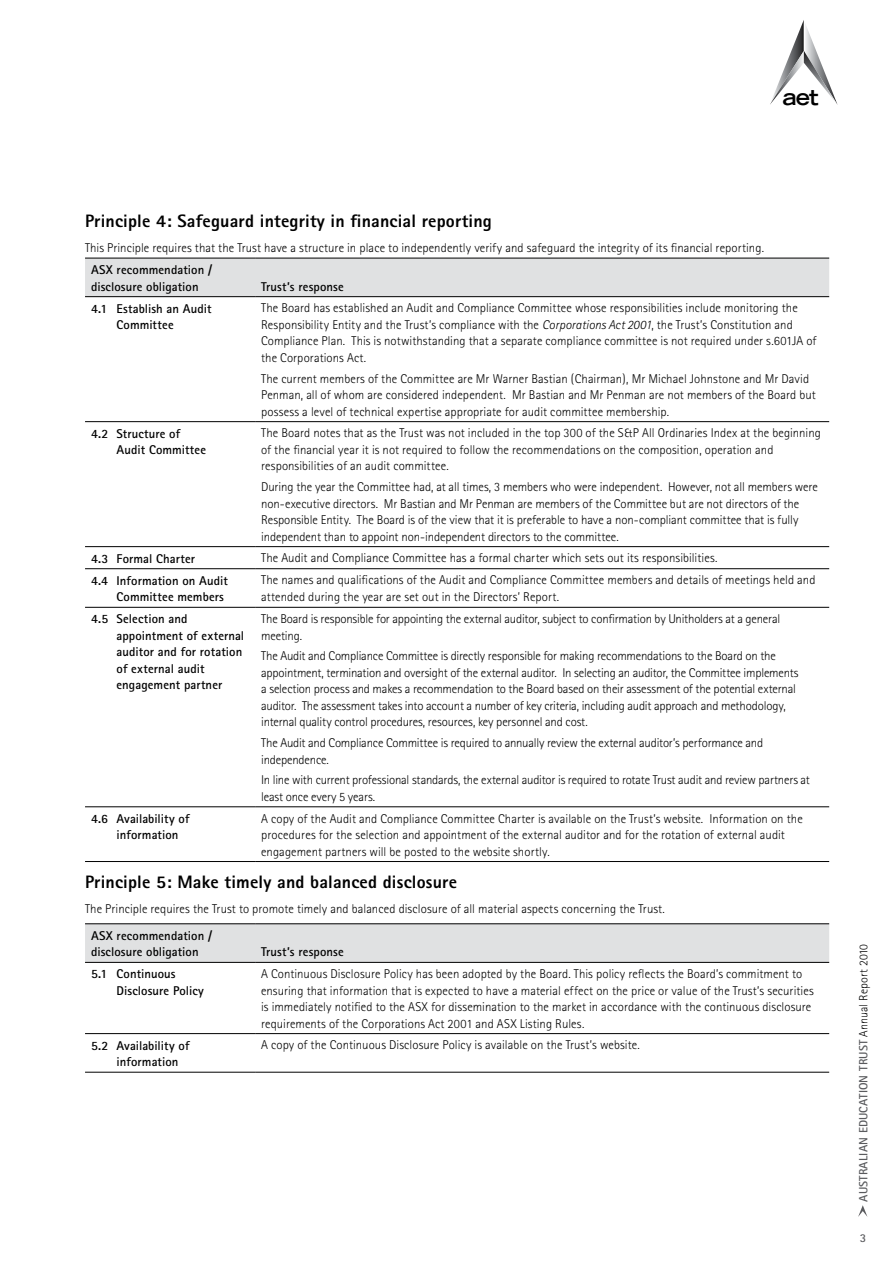
<style>
.page{position:relative;width:893px;height:1263px;background:#fff}
.page>*{position:absolute;margin:0;border:0;box-sizing:border-box;transform-origin:0 0}
.t1{font:700 expanded 21.6px "Trade Gothic LT";color:#000}
.t2{font:800 18px "Rotis Sans Serif";letter-spacing:.01em;color:#000}
.t3{font:300 12.75px/16.5px "Rotis Sans Serif";color:#000}
.t4{font:700 12.75px/16.5px "Rotis Sans Serif";letter-spacing:.005em;color:#000}
.t5{font:700 12px "Rotis Sans Serif";letter-spacing:.01em;color:#5a5b5e}
.s1{font-style:italic}
.s2{font-weight:300;color:#000}
</style>
<div class="page">
<svg style="left:770px;top:20px;width:67px;height:85px"></svg>
<svg style="left:858px;top:1205px;width:9px;height:12px"></svg>
<div style="left:85px;top:259px;width:744px;height:37px;background:#e0e1e2"></div>
<hr style="left:85px;top:258px;width:170px;height:1px;background:#000">
<hr style="left:255px;top:258px;width:574px;height:1px;background:#000">
<hr style="left:85px;top:296px;width:170px;height:1px;background:#000">
<hr style="left:255px;top:296px;width:574px;height:1px;background:#000">
<hr style="left:85px;top:421px;width:170px;height:1px;background:#000">
<hr style="left:255px;top:421px;width:574px;height:1px;background:#000">
<hr style="left:85px;top:546px;width:170px;height:1px;background:#000">
<hr style="left:255px;top:546px;width:574px;height:1px;background:#000">
<hr style="left:85px;top:568px;width:170px;height:1px;background:#000">
<hr style="left:255px;top:568px;width:574px;height:1px;background:#000">
<hr style="left:85px;top:607px;width:170px;height:1px;background:#000">
<hr style="left:255px;top:607px;width:574px;height:1px;background:#000">
<hr style="left:85px;top:806px;width:170px;height:1px;background:#000">
<hr style="left:255px;top:806px;width:574px;height:1px;background:#000">
<hr style="left:85px;top:861px;width:170px;height:1px;background:#000">
<hr style="left:255px;top:861px;width:574px;height:1px;background:#000">
<div style="left:85px;top:924px;width:744px;height:38px;background:#e0e1e2"></div>
<hr style="left:85px;top:1033px;width:170px;height:1px;background:#000">
<hr style="left:255px;top:1033px;width:574px;height:1px;background:#000">
<hr style="left:85px;top:1072px;width:170px;height:1px;background:#000">
<hr style="left:255px;top:1072px;width:574px;height:1px;background:#000">
<hr style="left:85px;top:923px;width:170px;height:1px;background:#000">
<hr style="left:255px;top:923px;width:574px;height:1px;background:#000">
<hr style="left:85px;top:962px;width:170px;height:1px;background:#000">
<hr style="left:255px;top:962px;width:574px;height:1px;background:#000">
<h1 class="t1" style="left:782px;top:83px;width:38px">aet</h1>
<h2 class="t2" style="left:85px;top:209px;width:408px">Principle 4: Safeguard integrity in financial reporting</h2>
<p class="t3" style="left:85px;top:239px;width:681px">This Principle requires that the Trust have a structure in place to independently verify and safeguard the integrity of its financial reporting.</p>
<p class="t4" style="left:91px;top:261px;width:123px">ASX recommendation / disclosure obligation</p>
<p class="t4" style="left:261px;top:278px;width:84px">Trust’s response</p>
<p class="t4" style="left:117px;top:300px;width:97px;text-indent:-26px">4.1 Establish an Audit<br>Committee</p>
<p class="t3" style="left:261px;top:300px;width:557px">The Board has established an Audit and Compliance Committee whose responsibilities include monitoring the Responsibility Entity and the Trust’s compliance with the <span class="s1">Corporations Act 2001</span>, the Trust’s Constitution and Compliance Plan. This is notwithstanding that a separate compliance committee is not required under s.601JA of the Corporations Act.</p>
<p class="t3" style="left:261px;top:370px;width:556px">The current members of the Committee are Mr Warner Bastian (Chairman), Mr Michael Johnstone and Mr David<br>Penman, all of whom are considered independent. Mr Bastian and Mr Penman are not members of the Board but possess a level of technical expertise appropriate for audit committee membership.</p>
<p class="t4" style="left:117px;top:425px;width:91px;text-indent:-26px">4.2 Structure of<br>Audit Committee</p>
<p class="t3" style="left:261px;top:425px;width:561px">The Board notes that as the Trust was not included in the top 300 of the S&amp;P All Ordinaries Index at the beginning of the financial year it is not required to follow the recommendations on the composition, operation and responsibilities of an audit committee.</p>
<p class="t3" style="left:261px;top:479px;width:558px">During the year the Committee had, at all times, 3 members who were independent. However, not all members were non-executive directors. Mr Bastian and Mr Penman are members of the Committee but are not directors of the Responsible Entity. The Board is of the view that it is preferable to have a non-compliant committee that is fully independent than to appoint non-independent directors to the committee.</p>
<p class="t4" style="left:91px;top:550px;width:106px">4.3 Formal Charter</p>
<p class="t3" style="left:261px;top:550px;width:458px">The Audit and Compliance Committee has a formal charter which sets out its responsibilities.</p>
<p class="t4" style="left:117px;top:572px;width:113px;text-indent:-26px">4.4 Information on Audit<br>Committee members</p>
<p class="t3" style="left:261px;top:572px;width:556px">The names and qualifications of the Audit and Compliance Committee members and details of meetings held and attended during the year are set out in the Directors’ Report.</p>
<p class="t4" style="left:117px;top:611px;width:129px;text-indent:-26px">4.5 Selection and appointment of external auditor and for rotation of external audit engagement partner</p>
<p class="t3" style="left:261px;top:610px;width:521px">The Board is responsible for appointing the external auditor, subject to confirmation by Unitholders at a general meeting.</p>
<p class="t3" style="left:261px;top:648px;width:539px">The Audit and Compliance Committee is directly responsible for making recommendations to the Board on the appointment, termination and oversight of the external auditor. In selecting an auditor, the Committee implements a selection process and makes a recommendation to the Board based on their assessment of the potential external auditor. The assessment takes into account a number of key criteria, including audit approach and methodology, internal quality control procedures, resources, key personnel and cost.</p>
<p class="t3" style="left:261px;top:734px;width:504px">The Audit and Compliance Committee is required to annually review the external auditor’s performance and independence.</p>
<p class="t3" style="left:261px;top:772px;width:550px">In line with current professional standards, the external auditor is required to rotate Trust audit and review partners at least once every 5 years.</p>
<p class="t4" style="left:117px;top:810px;width:74px;text-indent:-26px">4.6 Availability of information</p>
<p class="t3" style="left:261px;top:810px;width:543px">A copy of the Audit and Compliance Committee Charter is available on the Trust’s website. Information on the procedures for the selection and appointment of the external auditor and for the rotation of external audit engagement partners will be posted to the website shortly.</p>
<h2 class="t2" style="left:85px;top:870px;width:374px">Principle 5: Make timely and balanced disclosure</h2>
<p class="t3" style="left:85px;top:901px;width:581px">The Principle requires the Trust to promote timely and balanced disclosure of all material aspects concerning the Trust.</p>
<p class="t4" style="left:91px;top:927px;width:123px">ASX recommendation / disclosure obligation</p>
<p class="t4" style="left:261px;top:943px;width:84px">Trust’s response</p>
<p class="t4" style="left:117px;top:966px;width:89px;text-indent:-26px">5.1 Continuous<br>Disclosure Policy</p>
<p class="t3" style="left:261px;top:965px;width:554px">A Continuous Disclosure Policy has been adopted by the Board. This policy reflects the Board’s commitment to ensuring that information that is expected to have a material effect on the price or value of the Trust’s securities is immediately notified to the ASX for dissemination to the market in accordance with the continuous disclosure requirements of the Corporations Act 2001 and ASX Listing Rules.</p>
<p class="t4" style="left:117px;top:1037px;width:74px;text-indent:-26px">5.2 Availability of information</p>
<p class="t3" style="left:261px;top:1037px;width:380px">A copy of the Continuous Disclosure Policy is available on the Trust’s website.</p>
<p class="t5" style="left:856px;top:1201px;width:259px;rotate:-90deg">AUSTRALIAN EDUCATION TRUST <span class="s2">Annual Report 2010</span></p>
<p class="t5" style="left:860px;top:1230px;width:8px">3</p>
</div>
